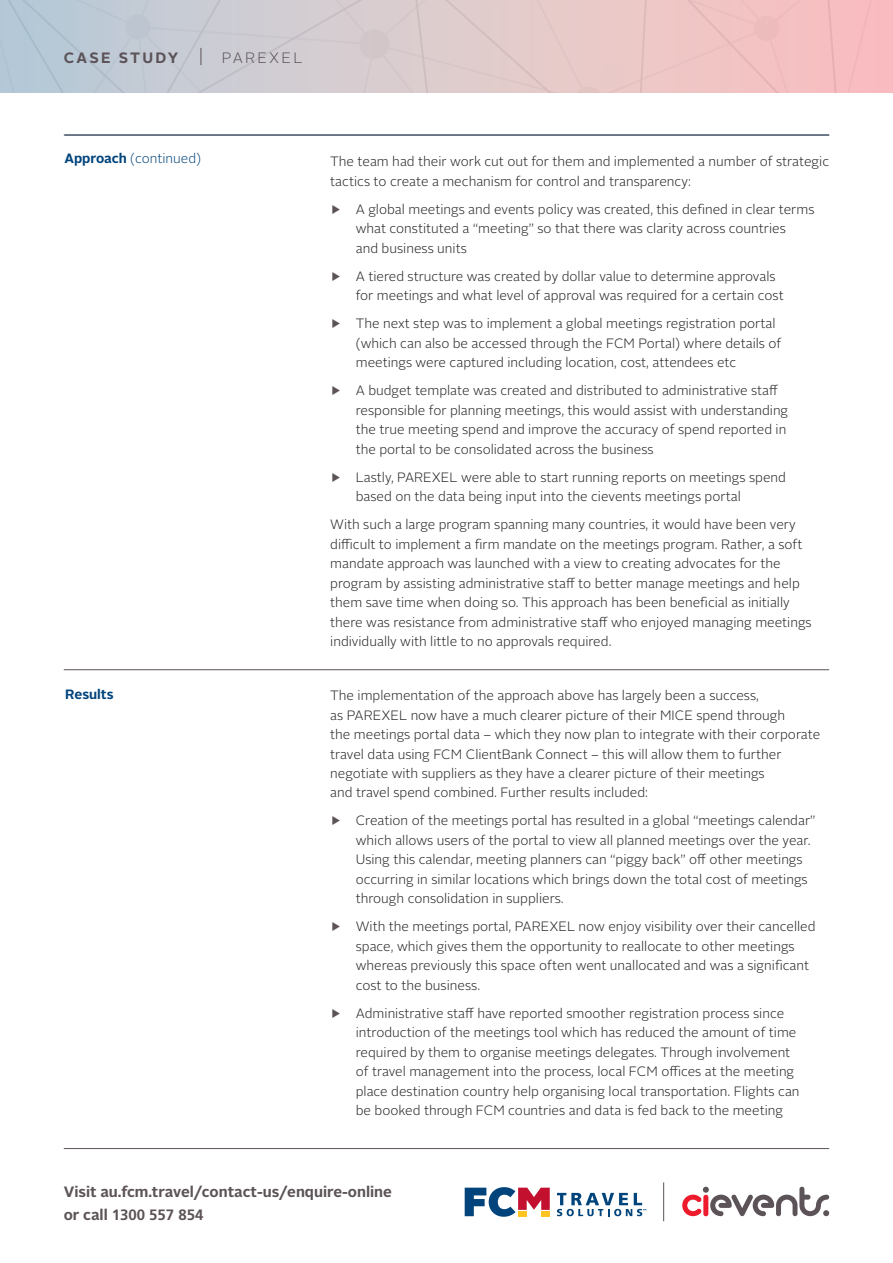
<style>
.page{position:relative;width:893px;height:1263px;background:#fff}
.page>*{position:absolute;margin:0;border:0;box-sizing:border-box;transform-origin:0 0}
.t1{font:700 15px "Alright Sans";color:#5c5358}
.t2{font:700 15px "Frutiger";color:#5c5358}
.t3{font:700 15px "Alright Sans";letter-spacing:.15em;color:#5c5358}
.t4{font:300 15px "Alright Sans";letter-spacing:.15em;color:#5c5358}
.t5{font:300 13.5px/19.5px "Alright Sans";color:#231f20}
.t6{font:300 13.5px "Alright Sans";color:#00447b}
.t7{font:700 13.5px "Alright Sans";color:#00447b}
.s1{font-weight:700}
.s2{color:#5c5358}
.s3{font-family:"Alright Sans"}
</style>
<div class="page">
<hr style="left:64px;top:1148px;width:765px;height:1px;background:#5c5358">
<hr style="left:64px;top:669px;width:765px;height:1px;background:#5c5358">
<svg style="left:0;top:0;width:892px;height:92px;background:#dac7cb"></svg>
<hr style="left:64px;top:135px;width:765px;height:1px;background:#5c5358">
<hr style="left:663px;top:1182px;width:1px;height:39px;background:#5c5358">
<svg style="left:465px;top:1187px;width:85px;height:29px"></svg>
<div style="left:518px;top:1211px;width:9px;height:5px;background:#fec422"></div>
<div style="left:541px;top:1211px;width:9px;height:5px;background:#fec422"></div>
<svg style="left:557px;top:1193px;width:89px;height:23px"></svg>
<svg style="left:682px;top:1187px;width:147px;height:29px"></svg>
<p class="t3" style="left:64px;top:47px;width:116px">CASE STUDY</p>
<p class="t4" style="left:222px;top:47px;width:82px">PAREXEL</p>
<p class="t6" style="left:64px;top:149px;width:138px"><span class="s1">Approach</span> (continued)</p>
<p class="t7" style="left:65px;top:684px;width:50px">Results</p>
<p class="t5" style="left:330px;top:152px;width:500px">The team had their work cut out for them and implemented a number of strategic tactics to create a mechanism for control and transparency:</p>
<p class="t5" style="left:356px;top:199px;width:460px;text-indent:-26px"><span class="s2">▶</span> A global meetings and events policy was created, this defined in clear terms what constituted a “meeting” so that there was clarity across countries<br>and business units</p>
<p class="t5" style="left:356px;top:266px;width:429px;text-indent:-26px"><span class="s2">▶</span> A tiered structure was created by dollar value to determine approvals for meetings and what level of approval was required for a certain cost</p>
<p class="t5" style="left:356px;top:314px;width:427px;text-indent:-26px"><span class="s2">▶</span> The next step was to implement a global meetings registration portal (which can also be accessed through the FCM Portal) where details of meetings were captured including location, cost, attendees etc</p>
<p class="t5" style="left:356px;top:381px;width:434px;text-indent:-26px"><span class="s2">▶</span> A budget template was created and distributed to administrative staff responsible for planning meetings, this would assist with understanding the true meeting spend and improve the accuracy of spend reported in the portal to be consolidated across the business</p>
<p class="t5" style="left:356px;top:467px;width:432px;text-indent:-26px"><span class="s2">▶</span> Lastly, PAREXEL were able to start running reports on meetings spend based on the data being input into the cievents meetings portal</p>
<p class="t5" style="left:330px;top:515px;width:483px">With such a large program spanning many countries, it would have been very difficult to implement a firm mandate on the meetings program. Rather, a soft mandate approach was launched with a view to creating advocates for the program by assisting administrative staff to better manage meetings and help them save time when doing so. This approach has been beneficial as initially there was resistance from administrative staff who enjoyed managing meetings individually with little to no approvals required.</p>
<p class="t5" style="left:330px;top:686px;width:492px">The implementation of the approach above has largely been a success,<br>as PAREXEL now have a much clearer picture of their MICE spend through<br>the meetings portal data – which they now plan to integrate with their corporate travel data using FCM ClientBank Connect – this will allow them to further negotiate with suppliers as they have a clearer picture of their meetings<br>and travel spend combined. Further results included:</p>
<p class="t5" style="left:356px;top:811px;width:461px;text-indent:-26px"><span class="s2">▶</span> Creation of the meetings portal has resulted in a global “meetings calendar” which allows users of the portal to view all planned meetings over the year.<br>Using this calendar, meeting planners can “piggy back” off other meetings occurring in similar locations which brings down the total cost of meetings through consolidation in suppliers.</p>
<p class="t5" style="left:356px;top:917px;width:461px;text-indent:-26px"><span class="s2">▶</span> With the meetings portal, PAREXEL now enjoy visibility over their cancelled space, which gives them the opportunity to reallocate to other meetings whereas previously this space often went unallocated and was a significant cost to the business.</p>
<p class="t5" style="left:356px;top:1004px;width:445px;text-indent:-26px"><span class="s2">▶</span> Administrative staff have reported smoother registration process since introduction of the meetings tool which has reduced the amount of time required by them to organise meetings delegates. Through involvement of travel management into the process, local FCM offices at the meeting place destination country help organising local transportation. Flights can be booked through FCM countries and data is fed back to the meeting</p>
<p class="t1" style="left:64px;top:1181px;width:330px">Visit au.fcm.travel/contact-us/enquire-online</p>
<p class="t2" style="left:64px;top:1205px;width:141px"><span class="s3">or call</span> 1300 557 854</p>
</div>
